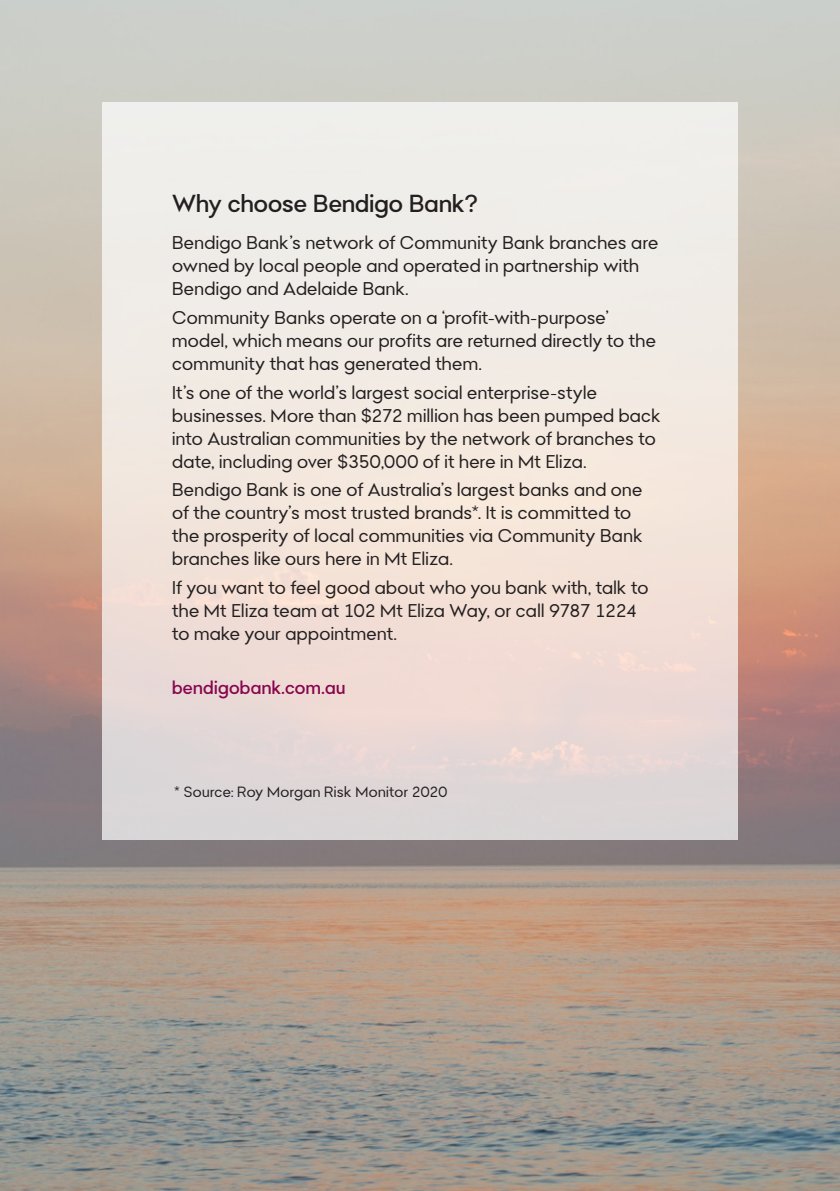
<style>
.page{position:relative;width:840px;height:1191px;background:#fff}
.page>*{position:absolute;margin:0;border:0;box-sizing:border-box;transform-origin:0 0}
.H2-Financial_Stateme{font:500 24px "Bendigo Sans";letter-spacing:.005em;color:#231f20}
.Body_text{font:18px/23px "Bendigo Sans";letter-spacing:.015em;color:#231f20}
.Body_text-2{font:500 18px "Bendigo Sans";letter-spacing:.02em;color:#88064e}
.Body_text-3{font:14.4px "Bendigo Sans";letter-spacing:.02em;color:#231f20}
</style>
<div class="page">
<img style="left:0;top:0;width:839px;height:1191px">
<div style="left:102px;top:102px;width:635px;height:737px;background:linear-gradient(to bottom,#f5f3ed,#e8d6d1)"></div>
<p class="H2-Financial_Stateme" style="left:172px;top:188px;width:306px">Why choose Bendigo Bank?</p>
<p class="Body_text" style="left:172px;top:231px;width:487px">Bendigo Bank’s network of Community Bank branches are owned by local people and operated in partnership with<br>Bendigo and Adelaide Bank.</p>
<p class="Body_text" style="left:172px;top:306px;width:485px">Community Banks operate on a ‘profit-with-purpose’ model, which means our profits are returned directly to the community that has generated them.</p>
<p class="Body_text" style="left:172px;top:380px;width:489px">It’s one of the world’s largest social enterprise-style businesses. More than $272 million has been pumped back into Australian communities by the network of branches to date, including over $350,000 of it here in Mt Eliza.</p>
<p class="Body_text" style="left:172px;top:478px;width:471px">Bendigo Bank is one of Australia’s largest banks and one of the country’s most trusted brands*. It is committed to the prosperity of local communities via Community Bank branches like ours here in Mt Eliza.</p>
<p class="Body_text" style="left:172px;top:576px;width:477px">If you want to feel good about who you bank with, talk to the Mt Eliza team at 102 Mt Eliza Way, or call 9787 1224 to make your appointment.</p>
<p class="Body_text-2" style="left:172px;top:676px;width:174px">bendigobank.com.au</p>
<p class="Body_text-3" style="left:174px;top:783px;width:274px">* Source: Roy Morgan Risk Monitor 2020</p>
</div>
